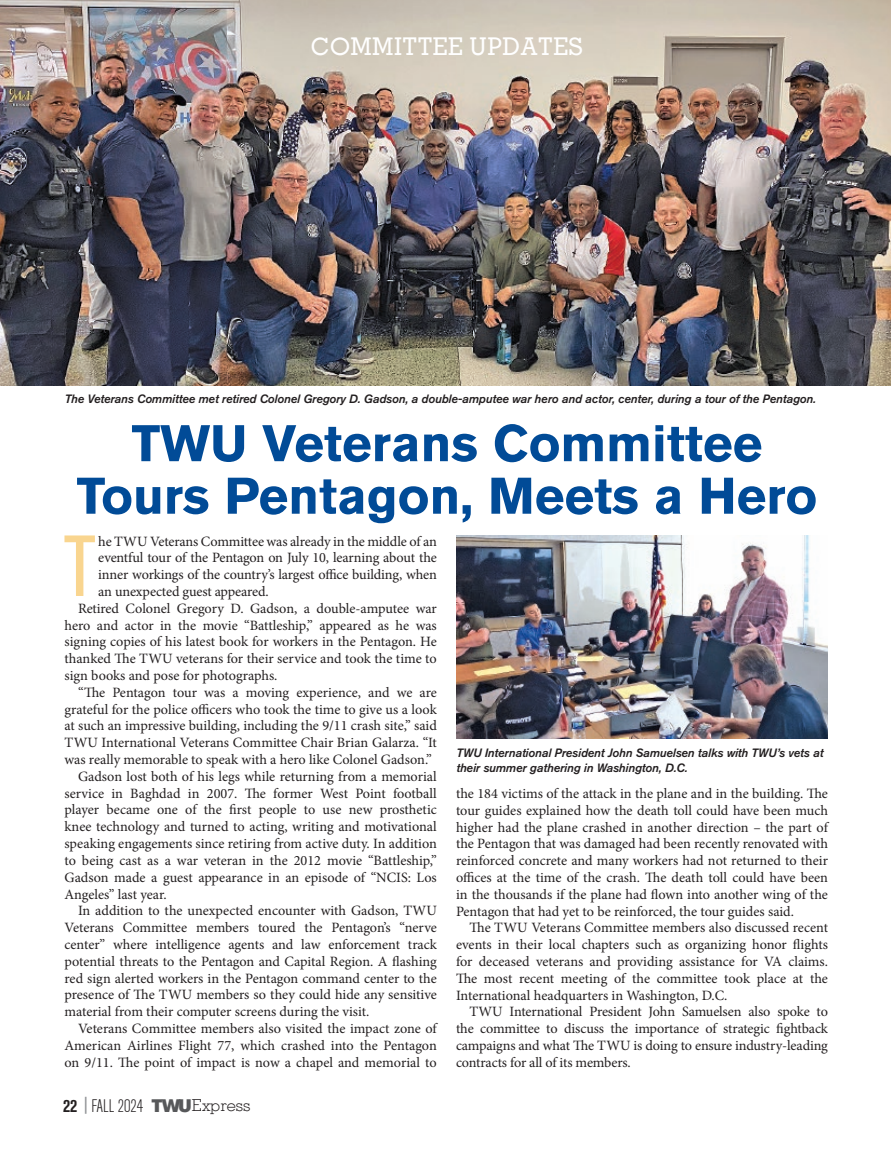
<style>
.page{position:relative;width:891px;height:1175px;background:#fff}
.page>*{position:absolute;margin:0;border:0;box-sizing:border-box;transform-origin:0 0}
.Body_Copy{font:condensed 85.65px "Akzidenz Grotesk Pro";color:#f9d58f}
.Head_Editoial{font:700 51px/52.5px "Akzidenz Grotesk Pro";color:#014b97;text-align:center}
.t1{font:500 24px "Memphis";letter-spacing:.02em;color:#fff}
.t2{font:300 condensed 18px "Akzidenz Grotesk Pro";color:#231f20}
.Body_Copy-2{font:14.25px/16.8px "Minion Pro";letter-spacing:-.005em;color:#231f20;text-align:justify}
.t3{font:italic 500 12px/15px "Akzidenz Grotesk Pro";letter-spacing:-.01em;color:#231f20}
.s1{font-weight:700}
.s2{font-weight:500;color:#939598}
.s3{font-family:"Akzidenz Grotesk Pro Super";font-weight:400;font-stretch:normal;color:#57585a}
.s4{font-family:"Memphis";font-stretch:normal;font-size:16.5px}
</style>
<div class="page">
<img style="left:0;top:0;width:891px;height:385px">
<img style="left:456px;top:535px;width:372px;height:203px">
<p class="t1" style="left:311px;top:32px;width:274px">COMMITTEE UPDATES</p>
<p class="t3" style="left:65px;top:391px;width:753px">The Veterans Committee met retired Colonel Gregory D. Gadson, a double-amputee war hero and actor, center, during a tour of the Pentagon.</p>
<p class="Head_Editoial" style="left:77px;top:416px;width:742px">TWU Veterans Committee<br>Tours Pentagon, Meets a Hero</p>
<p class="Body_Copy" style="left:64px;top:510px;width:34px">T</p>
<p class="Body_Copy-2" style="left:98px;top:532px;width:340px">he TWU Veterans Committee was already in the middle of an eventful tour of the Pentagon on July 10, learning about the inner workings of the country’s largest office building, when an unexpected guest appeared.</p>
<p class="Body_Copy-2" style="left:64px;top:600px;width:374px;text-indent:14px">Retired Colonel Gregory D. Gadson, a double-amputee war hero and actor in the movie “Battleship,” appeared as he was signing copies of his latest book for workers in the Pentagon. He thanked The TWU veterans for their service and took the time to sign books and pose for photographs.</p>
<p class="Body_Copy-2" style="left:64px;top:684px;width:374px;text-indent:14px">“The Pentagon tour was a moving experience, and we are grateful for the police officers who took the time to give us a look at such an impressive building, including the 9/11 crash site,” said TWU International Veterans Committee Chair Brian Galarza. “It was really memorable to speak with a hero like Colonel Gadson.”</p>
<p class="Body_Copy-2" style="left:64px;top:768px;width:374px;text-indent:14px">Gadson lost both of his legs while returning from a memorial service in Baghdad in 2007. The former West Point football player became one of the first people to use new prosthetic knee technology and turned to acting, writing and motivational speaking engagements since retiring from active duty. In addition to being cast as a war veteran in the 2012 movie “Battleship,” Gadson made a guest appearance in an episode of “NCIS: Los Angeles” last year.</p>
<p class="Body_Copy-2" style="left:64px;top:902px;width:374px;text-indent:14px">In addition to the unexpected encounter with Gadson, TWU Veterans Committee members toured the Pentagon’s “nerve center” where intelligence agents and law enforcement track potential threats to the Pentagon and Capital Region. A flashing red sign alerted workers in the Pentagon command center to the presence of The TWU members so they could hide any sensitive material from their computer screens during the visit.</p>
<p class="Body_Copy-2" style="left:64px;top:1020px;width:374px;text-indent:14px">Veterans Committee members also visited the impact zone of American Airlines Flight 77, which crashed into the Pentagon on 9/11. The point of impact is now a chapel and memorial to</p>
<p class="t3" style="left:456px;top:744px;width:369px">TWU International President John Samuelsen talks with TWU’s vets at their summer gathering in Washington, D.C.</p>
<p class="Body_Copy-2" style="left:456px;top:785px;width:374px">the 184 victims of the attack in the plane and in the building. The tour guides explained how the death toll could have been much higher had the plane crashed in another direction – the part of the Pentagon that was damaged had been recently renovated with reinforced concrete and many workers had not returned to their offices at the time of the crash. The death toll could have been in the thousands if the plane had flown into another wing of the Pentagon that had yet to be reinforced, the tour guides said.</p>
<p class="Body_Copy-2" style="left:456px;top:919px;width:374px;text-indent:14px">The TWU Veterans Committee members also discussed recent events in their local chapters such as organizing honor flights for deceased veterans and providing assistance for VA claims.<br>The most recent meeting of the committee took place at the International headquarters in Washington, D.C.</p>
<p class="Body_Copy-2" style="left:456px;top:1003px;width:373px;text-indent:14px">TWU International President John Samuelsen also spoke to the committee to discuss the importance of strategic fightback campaigns and what The TWU is doing to ensure industry-leading contracts for all of its members.</p>
<p class="t2" style="left:63px;top:1094px;width:189px"><span class="s1">22</span> <span class="s2">|</span> FALL 2024 <span class="s3">TWU</span><span class="s4">Express</span></p>
</div>
